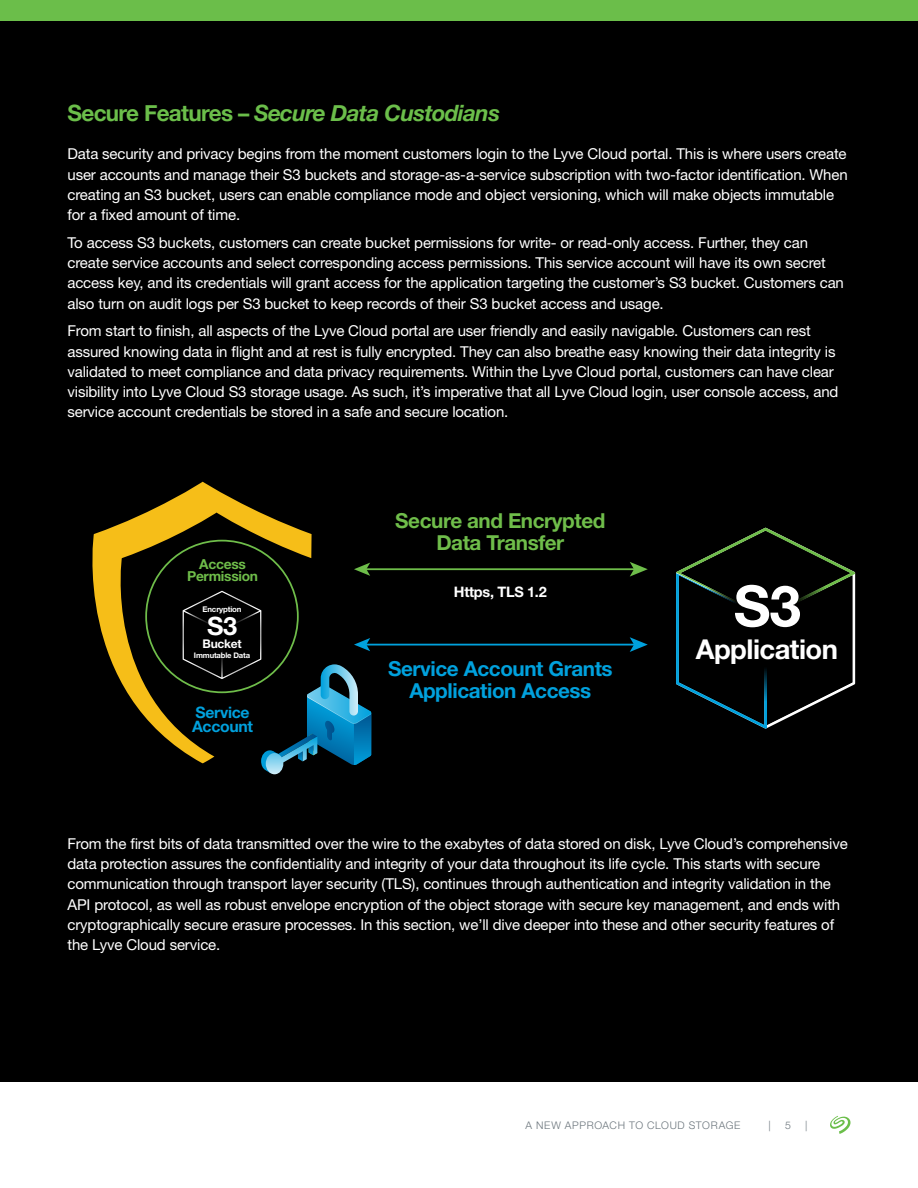
<style>
.page{position:relative;width:918px;height:1188px;background:#fff}
.page>*{position:absolute;margin:0;border:0;box-sizing:border-box;transform-origin:0 0}
.t1{font:700 56.85px "Helvetica Neue LT Std";color:#fff}
.t2{font:700 27.45px "Helvetica Neue LT Std";letter-spacing:-.02em;color:#fff}
.t3{font:700 25.35px "Helvetica Neue LT Std";color:#fff}
.t4{font:italic 700 22.5px "Helvetica Neue";letter-spacing:-.03em;color:#6bbe4a}
.t5{font:700 20.7px/22.2px "Helvetica Neue LT Std";letter-spacing:-.02em;color:#00a1dd;text-align:center}
.t6{font:700 20.7px/22.2px "Helvetica Neue LT Std";letter-spacing:-.02em;color:#6fbd4a;text-align:center}
.t7{font:700 15.75px/14px "Helvetica Neue LT Std";letter-spacing:-.02em;color:#00a1dd}
.t8{font:15px/20.2px "Helvetica Neue LT Std";letter-spacing:-.01em;color:#fff}
.t9{font:700 14.55px "Helvetica Neue LT Std";letter-spacing:-.02em;color:#fff}
.t10{font:700 13.8px/12.3px "Helvetica Neue LT Std";letter-spacing:-.02em;color:#6fbd4a;text-align:center}
.t11{font:700 12px "Helvetica Neue LT Std";letter-spacing:-.02em;color:#fff}
.t12{font:300 10.5px "Helvetica Neue LT Std";letter-spacing:.065em;color:#6a747b}
.t13{font:700 7.8px "Helvetica Neue LT Std";letter-spacing:-.02em;color:#fff}
.t14{font:700 7.65px "Helvetica Neue LT Std";letter-spacing:-.02em;color:#fff}
.s1{font-style:normal}
</style>
<div class="page">
<div style="left:0;top:0;width:918px;height:21px;background:#6bbe4a"></div>
<svg style="left:830px;top:1116px;width:21px;height:18px"></svg>
<div style="left:0;top:22px;width:918px;height:1060px;background:#000"></div>
<svg style="left:676px;top:528px;width:179px;height:201px"></svg>
<div style="left:693px;top:555px;width:146px;height:146px;background:#000;border-radius:73px"></div>
<svg style="left:92px;top:482px;width:220px;height:270px"></svg>
<hr style="left:366px;top:568px;width:269px;height:2px;background:#6ebd4a">
<svg style="left:354px;top:563px;width:16px;height:13px"></svg>
<svg style="left:630px;top:562px;width:18px;height:15px"></svg>
<hr style="left:366px;top:644px;width:269px;height:2px;background:#00a1dd">
<svg style="left:183px;top:591px;width:189px;height:183px"></svg>
<svg style="left:630px;top:637px;width:18px;height:15px"></svg>
<h3 class="t4" style="left:68px;top:95px;width:434px"><span class="s1">Secure Features –</span> Secure Data Custodians</h3>
<p class="t8" style="left:68px;top:144px;width:782px">Data security and privacy begins from the moment customers login to the Lyve Cloud portal. This is where users create user accounts and manage their S3 buckets and storage-as-a-service subscription with two-factor identification. When creating an S3 bucket, users can enable compliance mode and object versioning, which will make objects immutable for a fixed amount of time.</p>
<p class="t8" style="left:68px;top:232px;width:778px">To access S3 buckets, customers can create bucket permissions for write- or read-only access. Further, they can create service accounts and select corresponding access permissions. This service account will have its own secret access key, and its credentials will grant access for the application targeting the customer’s S3 bucket. Customers can also turn on audit logs per S3 bucket to keep records of their S3 bucket access and usage.</p>
<p class="t8" style="left:68px;top:321px;width:773px">From start to finish, all aspects of the Lyve Cloud portal are user friendly and easily navigable. Customers can rest assured knowing data in flight and at rest is fully encrypted. They can also breathe easy knowing their data integrity is validated to meet compliance and data privacy requirements. Within the Lyve Cloud portal, customers can have clear visibility into Lyve Cloud S3 storage usage. As such, it’s imperative that all Lyve Cloud login, user console access, and service account credentials be stored in a safe and secure location.</p>
<p class="t10" style="left:187px;top:558px;width:73px">Access<br>Permission</p>
<p class="t13" style="left:203px;top:604px;width:41px">Encryption</p>
<p class="t11" style="left:202px;top:636px;width:41px">Bucket</p>
<p class="t14" style="left:194px;top:650px;width:58px">Immutable Data</p>
<h3 class="t3" style="left:207px;top:611px;width:32px">S3</h3>
<p class="t7" style="left:192px;top:706px;width:62px">Service<br>Account</p>
<h3 class="t6" style="left:395px;top:509px;width:212px">Secure and Encrypted<br>Data Transfer</h3>
<p class="t9" style="left:454px;top:583px;width:94px">Https, TLS 1.2</p>
<h3 class="t5" style="left:388px;top:657px;width:226px">Service Account Grants<br>Application Access</h3>
<h1 class="t1" style="left:734px;top:571px;width:69px">S3</h1>
<h2 class="t2" style="left:696px;top:632px;width:144px">Application</h2>
<p class="t8" style="left:68px;top:833px;width:782px">From the first bits of data transmitted over the wire to the exabytes of data stored on disk, Lyve Cloud’s comprehensive data protection assures the confidentiality and integrity of your data throughout its life cycle. This starts with secure communication through transport layer security (TLS), continues through authentication and integrity validation in the API protocol, as well as robust envelope encryption of the object storage with secure key management, and ends with cryptographically secure erasure processes. In this section, we’ll dive deeper into these and other security features of the Lyve Cloud service.</p>
<p class="t12" style="left:526px;top:1118px;width:216px">A NEW APPROACH TO CLOUD STORAGE</p>
<p class="t12" style="left:769px;top:1118px;width:4px">|</p>
<p class="t12" style="left:785px;top:1118px;width:7px">5</p>
<p class="t12" style="left:805px;top:1118px;width:4px">|</p>
</div>
